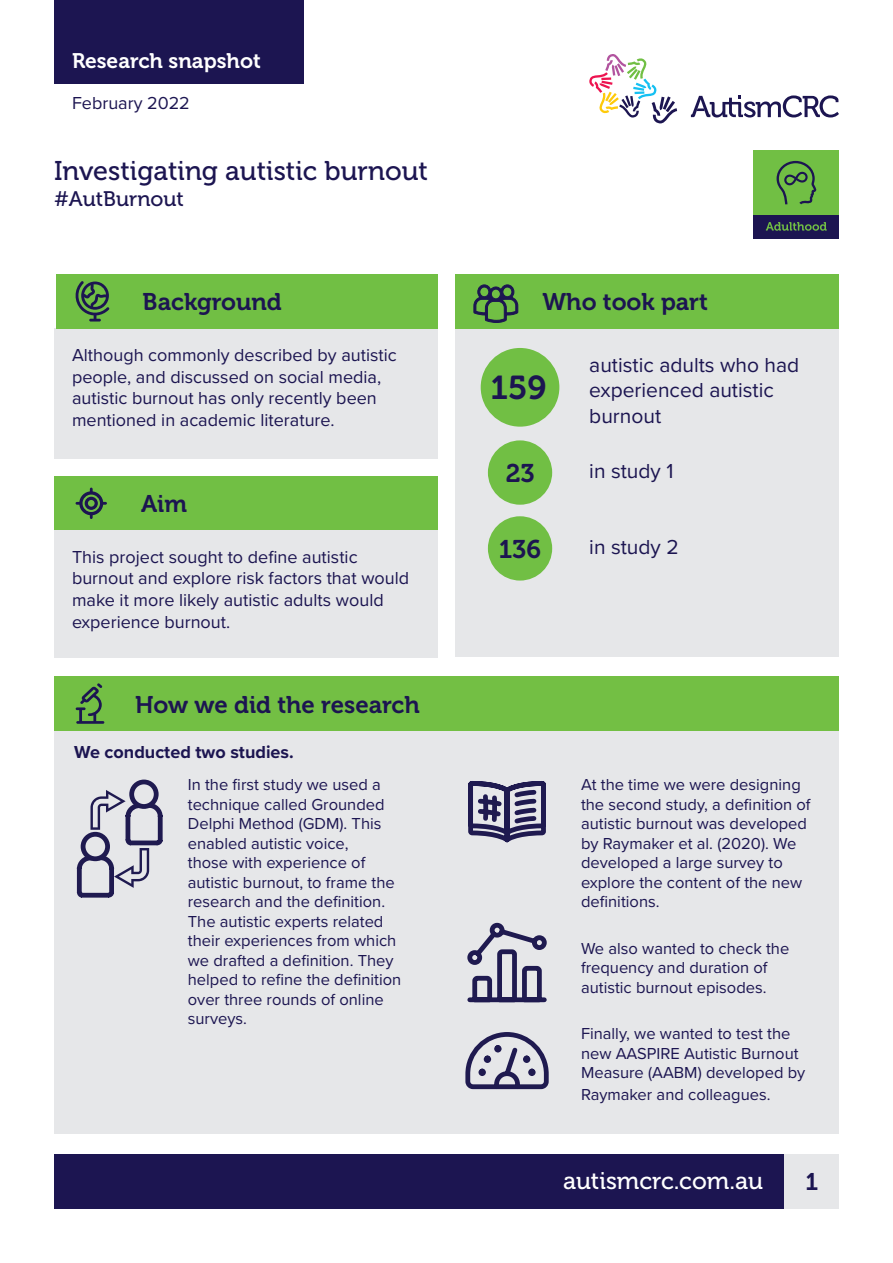
<style>
.page{position:relative;width:893px;height:1263px;background:#fff}
.page>*{position:absolute;margin:0;border:0;box-sizing:border-box;transform-origin:0 0}
.Fancy_Bullet{font:33px "Museo 700";color:#1c1551}
.H1_First_Page{font:27px "Museo 500";color:#1c1551}
.Fancy_Bullet-2{font:25.5px "Museo 700";color:#1c1551}
.t1{font:24px "Museo 700";color:#1c1551}
.t2{font:24px "Museo 500";color:#fff}
.Fancy_Bullet-3{font:21px/25.2px "Proxima Nova";color:#1c1551}
.t3{font:21px "Museo 700";color:#fff}
.H1sub_-_page_subhead{font:21px "Museo 500";color:#1c1551}
.Detail{font:18px/21.6px "Proxima Nova";color:#1c1551}
.Detail-2{font:700 18px "Proxima Nova";color:#1c1551}
.Detail-3{font:16.5px/19.5px "Proxima Nova";color:#1c1551}
</style>
<div class="page">
<div style="left:455px;top:328px;width:384px;height:329px;background:#e6e7e9"></div>
<div style="left:455px;top:274px;width:384px;height:55px;background:#71bf44"></div>
<svg style="left:473px;top:284px;width:46px;height:39px"></svg>
<div style="left:54px;top:730px;width:785px;height:404px;background:#e6e7e9"></div>
<div style="left:54px;top:1154px;width:785px;height:54px;background:#1c1551"></div>
<div style="left:54px;top:476px;width:383px;height:55px;background:#71bf44"></div>
<div style="left:54px;top:531px;width:383px;height:127px;background:#e6e7e9"></div>
<svg style="left:76px;top:488px;width:31px;height:31px"></svg>
<div style="left:54px;top:0;width:250px;height:83px;background:#1c1551"></div>
<svg style="left:589px;top:54px;width:88px;height:70px"></svg>
<svg style="left:691px;top:95px;width:148px;height:23px"></svg>
<div style="left:785px;top:1154px;width:54px;height:55px;background:#e6e7e9"></div>
<div style="left:54px;top:329px;width:383px;height:130px;background:#e6e7e9"></div>
<div style="left:54px;top:676px;width:785px;height:54px;background:#73bf44"></div>
<svg style="left:76px;top:683px;width:28px;height:41px"></svg>
<div style="left:754px;top:150px;width:85px;height:65px;background:#71bf44"></div>
<div style="left:754px;top:215px;width:85px;height:24px;background:#1c1551"></div>
<svg style="left:766px;top:222px;width:61px;height:9px"></svg>
<svg style="left:777px;top:161px;width:39px;height:43px"></svg>
<div style="left:56px;top:274px;width:381px;height:55px;background:#71bf44"></div>
<svg style="left:75px;top:281px;width:34px;height:40px"></svg>
<div style="left:481px;top:348px;width:78px;height:79px;background:#71bf44;border-radius:50%"></div>
<div style="left:488px;top:440px;width:64px;height:65px;background:#71bf44;border-radius:50%"></div>
<div style="left:488px;top:516px;width:64px;height:65px;background:#71bf44;border-radius:50%"></div>
<svg style="left:54px;top:808px;width:208px;height:401px"></svg>
<svg style="left:132px;top:782px;width:24px;height:24px"></svg>
<div style="left:129px;top:779px;width:30px;height:30px;border:5px solid #1f1a50;border-radius:50%"></div>
<svg style="left:79px;top:790px;width:81px;height:105px"></svg>
<svg style="left:468px;top:781px;width:78px;height:62px"></svg>
<svg style="left:467px;top:922px;width:80px;height:81px"></svg>
<svg style="left:465px;top:1032px;width:84px;height:58px"></svg>
<p class="t3" style="left:72px;top:49px;width:190px">Research snapshot</p>
<p class="Detail" style="left:72px;top:92px;width:119px">February 2022</p>
<p class="H1_First_Page" style="left:54px;top:156px;width:375px">Investigating autistic burnout</p>
<p class="H1sub_-_page_subhead" style="left:54px;top:187px;width:132px">#AutBurnout</p>
<p class="t1" style="left:143px;top:288px;width:141px">Background</p>
<p class="Detail" style="left:72px;top:343px;width:326px">Although commonly described by autistic people, and discussed on social media, autistic burnout has only recently been mentioned in academic literature.</p>
<p class="t1" style="left:141px;top:490px;width:47px">Aim</p>
<p class="Detail" style="left:72px;top:545px;width:339px">This project sought to define autistic burnout and explore risk factors that would make it more likely autistic adults would experience burnout.</p>
<p class="t1" style="left:135px;top:691px;width:286px">How we did the research</p>
<p class="Detail-2" style="left:74px;top:739px;width:221px">We conducted two studies.</p>
<p class="Detail-3" style="left:188px;top:774px;width:215px">In the first study we used a technique called Grounded<br>Delphi Method (GDM). This enabled autistic voice,<br>those with experience of autistic burnout, to frame the research and the definition.<br>The autistic experts related their experiences from which we drafted a definition. They helped to refine the definition over three rounds of online surveys.</p>
<p class="t1" style="left:542px;top:288px;width:167px">Who took part</p>
<p class="Fancy_Bullet" style="left:490px;top:369px;width:58px">159</p>
<p class="Fancy_Bullet-2" style="left:506px;top:459px;width:30px">23</p>
<p class="Fancy_Bullet-2" style="left:499px;top:535px;width:44px">136</p>
<p class="Fancy_Bullet-3" style="left:589px;top:352px;width:211px">autistic adults who had experienced autistic burnout</p>
<p class="Fancy_Bullet-3" style="left:589px;top:457px;width:86px">in study 1</p>
<p class="Fancy_Bullet-3" style="left:589px;top:533px;width:91px">in study 2</p>
<p class="Detail-3" style="left:581px;top:774px;width:231px">At the time we were designing the second study, a definition of autistic burnout was developed by Raymaker et al. (2020). We developed a large survey to explore the content of the new definitions.</p>
<p class="Detail-3" style="left:581px;top:938px;width:210px">We also wanted to check the frequency and duration of autistic burnout episodes.</p>
<p class="Detail-3" style="left:581px;top:1023px;width:226px">Finally, we wanted to test the new AASPIRE Autistic Burnout<br>Measure (AABM) developed by</p>
<p class="Detail-3" style="left:581px;top:1084px;width:191px">Raymaker and colleagues.</p>
<p class="t2" style="left:563px;top:1168px;width:202px">autismcrc.com.au</p>
<p class="t1" style="left:805px;top:1169px;width:14px">1</p>
</div>
